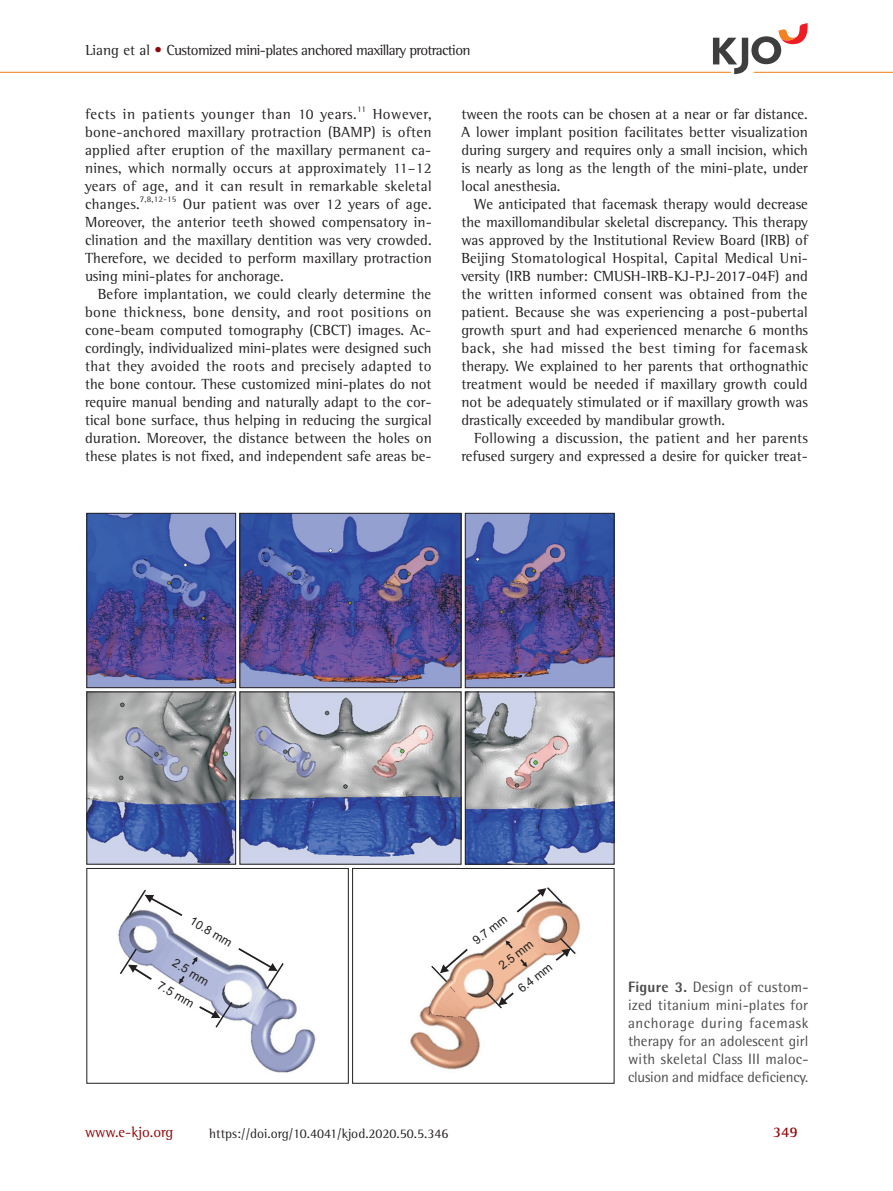
<style>
.page{position:relative;width:893px;height:1191px;background:#fff}
.page>*{position:absolute;margin:0;border:0;box-sizing:border-box;transform-origin:0 0}
.t1{font:15px/18px "Rotis Semi Serif Std";color:#231f20;text-align:justify}
.t2{font:15px/18px "Rotis Semi Sans Std";letter-spacing:-.015em;color:#4b4c4d;text-align:justify}
.t3{font:15px "Rotis Semi Serif Std";letter-spacing:-.04em;color:#231f20}
.t4{font:15px "Rotis Semi Serif Std";letter-spacing:.035em;color:#231f20}
.t5{font:15px "Rotis Semi Serif Std";color:#920407}
.t6{font:700 15px "Rotis Semi Serif Std";color:#920407}
.t7{font:13.5px "Rotis Semi Serif Std";color:#231f20}
.t8{font:12px "Arial";color:#231f20}
.t9{font:8.7px "Rotis Semi Serif Std";color:#231f20}
.s1{color:#920407}
.s2{font-weight:800}
</style>
<div class="page">
<hr style="left:0;top:72px;width:893px;height:1px;background:#f58220">
<svg style="left:713px;top:23px;width:95px;height:51px"></svg>
<svg style="left:86px;top:513px;width:529px;height:570px"></svg>
<svg style="left:119px;top:886px;width:458px;height:143px"></svg>
<svg style="left:128px;top:964px;width:26px;height:17px"></svg>
<svg style="left:197px;top:1004px;width:23px;height:14px"></svg>
<svg style="left:236px;top:946px;width:41px;height:25px"></svg>
<svg style="left:190px;top:957px;width:8px;height:9px"></svg>
<svg style="left:179px;top:974px;width:7px;height:9px"></svg>
<svg style="left:515px;top:888px;width:31px;height:26px"></svg>
<svg style="left:440px;top:947px;width:30px;height:26px"></svg>
<svg style="left:498px;top:990px;width:18px;height:15px"></svg>
<svg style="left:554px;top:948px;width:16px;height:14px"></svg>
<svg style="left:505px;top:940px;width:9px;height:10px"></svg>
<svg style="left:519px;top:957px;width:8px;height:10px"></svg>
<p class="t3" style="left:85px;top:41px;width:387px">Liang et al <span class="s1">•</span> Customized mini-plates anchored maxillary protraction</p>
<p class="t4" style="left:85px;top:105px;width:273px">fects in patients younger than 10 years.</p>
<p class="t9" style="left:357px;top:104px;width:10px">11</p>
<p class="t1" style="left:85px;top:105px;width:348px;text-indent:288px">However, bone-anchored maxillary protraction (BAMP) is often applied after eruption of the maxillary permanent ca&shy;nines, which normally occurs at approximately 11–12 years of age, and it can result in remarkable skeletal changes.</p>
<p class="t9" style="left:140px;top:194px;width:38px">7,8,12-15</p>
<p class="t1" style="left:85px;top:195px;width:348px;text-indent:98px">Our patient was over 12 years of age.<br>Moreover, the anterior teeth showed compensatory in&shy;clination and the maxillary dentition was very crowded.<br>Therefore, we decided to perform maxillary protraction using mini-plates for anchorage.</p>
<p class="t1" style="left:85px;top:285px;width:348px;text-indent:13px">Before implantation, we could clearly determine the bone thickness, bone density, and root positions on cone-beam computed tomography (CBCT) images. Ac&shy;cordingly, individualized mini-plates were designed such that they avoided the roots and precisely adapted to the bone contour. These customized mini-plates do not require manual bending and naturally adapt to the cor&shy;tical bone surface, thus helping in reducing the surgical duration. Moreover, the distance between the holes on these plates is not fixed, and independent safe areas be-</p>
<p class="t1" style="left:461px;top:105px;width:348px">tween the roots can be chosen at a near or far distance.<br>A lower implant position facilitates better visualization during surgery and requires only a small incision, which is nearly as long as the length of the mini-plate, under local anesthesia.</p>
<p class="t1" style="left:461px;top:195px;width:348px;text-indent:13px">We anticipated that facemask therapy would decrease the maxillomandibular skeletal discrepancy. This therapy was approved by the Institutional Review Board (IRB) of Beijing Stomatological Hospital, Capital Medical Uni&shy;versity (IRB number: CMUSH-IRB-KJ-PJ-2017-04F) and the written informed consent was obtained from the patient. Because she was experiencing a post-pubertal growth spurt and had experienced menarche 6 months back, she had missed the best timing for facemask therapy. We explained to her parents that orthognathic treatment would be needed if maxillary growth could not be adequately stimulated or if maxillary growth was drastically exceeded by mandibular growth.</p>
<p class="t1" style="left:461px;top:429px;width:348px;text-align:right">Following a discussion, the patient and her parents refused surgery and expressed a desire for quicker treat-</p>
<p class="t8" style="left:193px;top:915px;width:48px;rotate:31deg">10.8 mm</p>
<p class="t8" style="left:161px;top:980px;width:42px;rotate:30deg">7.5 mm</p>
<p class="t8" style="left:176px;top:957px;width:42px;rotate:32deg">2.5 mm</p>
<p class="t8" style="left:471px;top:938px;width:42px;rotate:-38deg">9.7 mm</p>
<p class="t8" style="left:497px;top:963px;width:42px;rotate:-38deg">2.5 mm</p>
<p class="t8" style="left:517px;top:986px;width:42px;rotate:-38deg">6.4 mm</p>
<p class="t2" style="left:628px;top:978px;width:182px"><span class="s2">Figure 3.</span> Design of custom&shy;ized titanium mini-plates for anchorage during facemask therapy for an adolescent girl with skeletal Class III maloc&shy;clusion and midface deficiency.</p>
<p class="t5" style="left:85px;top:1122px;width:90px">www.e-kjo.org</p>
<p class="t7" style="left:209px;top:1125px;width:241px">https://doi.org/10.4041/kjod.2020.50.5.346</p>
<p class="t6" style="left:773px;top:1122px;width:27px">349</p>
</div>
